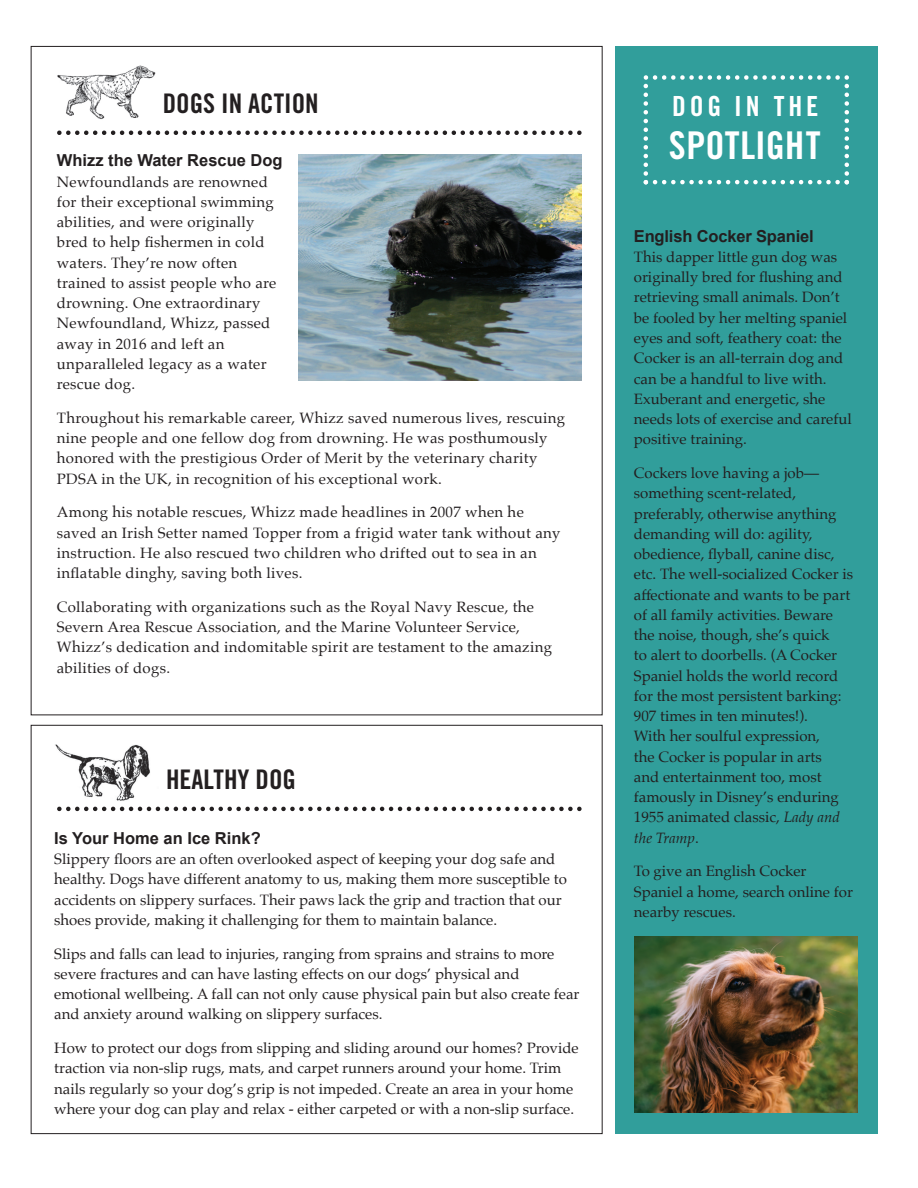
<style>
.page{position:relative;width:918px;height:1188px;background:#fff}
.page>*{position:absolute;margin:0;border:0;box-sizing:border-box;transform-origin:0 0}
.t1{font:38.25px "Trade Gothic LT Std Bd Cn 20";color:#fff}
.t2{font:27.75px "Trade Gothic LT Std Bd Cn 20";letter-spacing:.14em;color:#fff}
.t3{font:27px "Trade Gothic LT Std Bd Cn 20";color:#231f20}
.t4{font:700 16.5px "Arial";color:#231f20}
.t5{font:15px/20.2px "Palatino";color:#231f20}
.t6{font:15px/20.2px "Palatino";letter-spacing:.02em;color:#231f20}
.s1{font-style:italic}
</style>
<div class="page">
<div style="left:615px;top:46px;width:263px;height:1088px;background:#319e9b"></div>
<img style="left:57px;top:65px;width:99px;height:54px">
<img style="left:55px;top:744px;width:95px;height:57px">
<svg style="left:57px;top:131px;width:525px;height:4px"></svg>
<svg style="left:57px;top:807px;width:525px;height:4px"></svg>
<svg style="left:644px;top:75px;width:205px;height:109px"></svg>
<img style="left:635px;top:937px;width:223px;height:176px">
<img style="left:299px;top:154px;width:283px;height:227px">
<h3 class="t3" style="left:163px;top:86px;width:157px">DOGS IN ACTION</h3>
<h2 class="t2" style="left:672px;top:89px;width:148px">DOG IN THE</h2>
<h1 class="t1" style="left:669px;top:122px;width:153px">SPOTLIGHT</h1>
<p class="t4" style="left:57px;top:150px;width:227px">Whizz the Water Rescue Dog</p>
<p class="t6" style="left:57px;top:171px;width:221px">Newfoundlands are renowned for their exceptional swimming abilities, and were originally bred to help fishermen in cold waters. They’re now often trained to assist people who are drowning. One extraordinary<br>Newfoundland, Whizz, passed away in 2016 and left an unparalleled legacy as a water rescue dog.</p>
<p class="t6" style="left:57px;top:408px;width:510px">Throughout his remarkable career, Whizz saved numerous lives, rescuing nine people and one fellow dog from drowning. He was posthumously honored with the prestigious Order of Merit by the veterinary charity PDSA in the UK, in recognition of his exceptional work.</p>
<p class="t6" style="left:57px;top:502px;width:505px">Among his notable rescues, Whizz made headlines in 2007 when he saved an Irish Setter named Topper from a frigid water tank without any instruction. He also rescued two children who drifted out to sea in an inflatable dinghy, saving both lives.</p>
<p class="t6" style="left:57px;top:597px;width:497px">Collaborating with organizations such as the Royal Navy Rescue, the Severn Area Rescue Association, and the Marine Volunteer Service, Whizz’s dedication and indomitable spirit are testament to the amazing abilities of dogs.</p>
<p class="t4" style="left:634px;top:225px;width:181px">English Cocker Spaniel</p>
<p class="t5" style="left:634px;top:246px;width:220px">This dapper little gun dog was originally bred for flushing and retrieving small animals. Don’t be fooled by her melting spaniel eyes and soft, feathery coat: the<br>Cocker is an all-terrain dog and can be a handful to live with.<br>Exuberant and energetic, she needs lots of exercise and careful positive training.</p>
<p class="t5" style="left:634px;top:463px;width:221px">Cockers love having a job— something scent-related, preferably, otherwise anything demanding will do: agility, obedience, flyball, canine disc, etc. The well-socialized Cocker is affectionate and wants to be part of all family activities. Beware the noise, though, she’s quick<br>to alert to doorbells. (A Cocker<br>Spaniel holds the world record for the most persistent barking:<br>907 times in ten minutes!).<br>With her soulful expression,<br>the Cocker is popular in arts<br>and entertainment too, most famously in Disney’s enduring<br>1955 animated classic, <span class="s1">Lady and the Tramp</span>.</p>
<p class="t5" style="left:634px;top:861px;width:221px">To give an English Cocker<br>Spaniel a home, search online for nearby rescues.</p>
<h3 class="t3" style="left:166px;top:763px;width:131px">HEALTHY DOG</h3>
<p class="t4" style="left:54px;top:827px;width:208px">Is Your Home an Ice Rink?</p>
<p class="t5" style="left:54px;top:849px;width:514px">Slippery floors are an often overlooked aspect of keeping your dog safe and healthy. Dogs have different anatomy to us, making them more susceptible to accidents on slippery surfaces. Their paws lack the grip and traction that our shoes provide, making it challenging for them to maintain balance.</p>
<p class="t5" style="left:54px;top:943px;width:527px">Slips and falls can lead to injuries, ranging from sprains and strains to more severe fractures and can have lasting effects on our dogs’ physical and emotional wellbeing. A fall can not only cause physical pain but also create fear and anxiety around walking on slippery surfaces.</p>
<p class="t5" style="left:54px;top:1038px;width:526px">How to protect our dogs from slipping and sliding around our homes? Provide traction via non-slip rugs, mats, and carpet runners around your home. Trim nails regularly so your dog’s grip is not impeded. Create an area in your home where your dog can play and relax - either carpeted or with a non-slip surface.</p>
</div>
